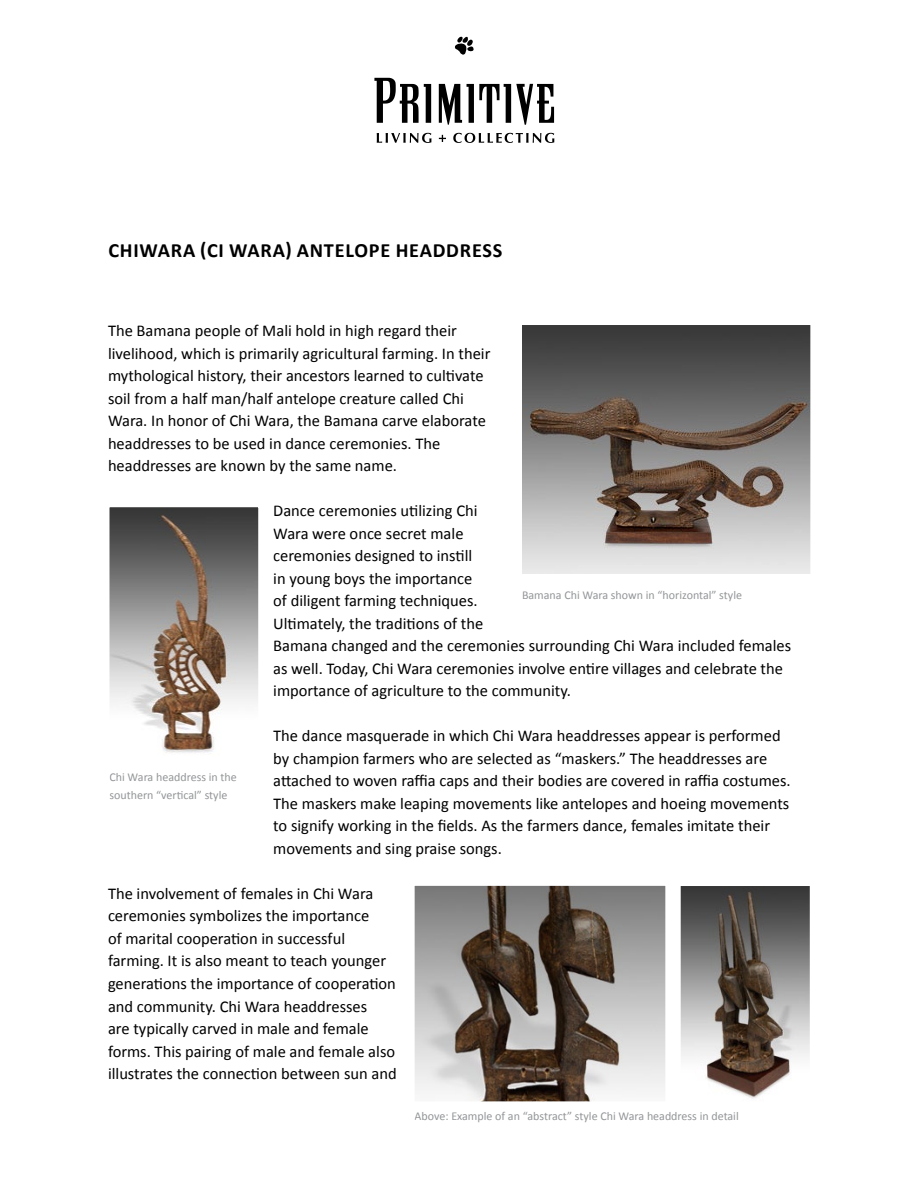
<style>
.page{position:relative;width:918px;height:1188px;background:#fff}
.page>*{position:absolute;margin:0;border:0;box-sizing:border-box;transform-origin:0 0}
.t1{font:700 20.25px "Calibri";letter-spacing:.04em;color:#000}
.t2{font:16.5px/22.5px "Calibri";color:#000}
.t3{font:12px/18px "Calibri";color:#939598}
</style>
<div class="page">
<svg style="left:439px;top:84px;width:115px;height:41px"></svg>
<svg style="left:374px;top:78px;width:57px;height:45px"></svg>
<svg style="left:455px;top:37px;width:19px;height:18px"></svg>
<svg style="left:377px;top:133px;width:55px;height:10px"></svg>
<svg style="left:439px;top:135px;width:7px;height:7px"></svg>
<svg style="left:453px;top:133px;width:101px;height:10px"></svg>
<svg style="left:522px;top:325px;width:289px;height:249px;background:#7f7a76"></svg>
<svg style="left:109px;top:507px;width:150px;height:246px;background:#99928d"></svg>
<svg style="left:680px;top:886px;width:130px;height:213px;background:#847e7a"></svg>
<svg style="left:414px;top:885px;width:252px;height:217px;background:#8b847f"></svg>
<p class="t1" style="left:108px;top:237px;width:396px">CHIWARA (CI WARA) ANTELOPE HEADDRESS</p>
<p class="t2" style="left:108px;top:320px;width:384px">The Bamana people of Mali hold in high regard their livelihood, which is primarily agricultural farming. In their mythological history, their ancestors learned to cultivate soil from a half man/half antelope creature called Chi Wara. In honor of Chi Wara, the Bamana carve elaborate headdresses to be used in dance ceremonies. The headdresses are known by the same name.</p>
<p class="t2" style="left:273px;top:500px;width:520px">Dance ceremonies utilizing Chi<br>Wara were once secret male<br>ceremonies designed to instill<br>in young boys the importance<br>of diligent farming techniques.<br>Ultimately, the traditions of the<br>Bamana changed and the ceremonies surrounding Chi Wara included females as well. Today, Chi Wara ceremonies involve entire villages and celebrate the importance of agriculture to the community.</p>
<p class="t2" style="left:273px;top:725px;width:519px">The dance masquerade in which Chi Wara headdresses appear is performed by champion farmers who are selected as “maskers.” The headdresses are attached to woven raffia caps and their bodies are covered in raffia costumes.<br>The maskers make leaping movements like antelopes and hoeing movements to signify working in the fields. As the farmers dance, females imitate their movements and sing praise songs.</p>
<p class="t2" style="left:108px;top:882px;width:290px">The involvement of females in Chi Wara ceremonies symbolizes the importance<br>of marital cooperation in successful farming. It is also meant to teach younger generations the importance of cooperation and community. Chi Wara headdresses<br>are typically carved in male and female forms. This pairing of male and female also illustrates the connection between sun and</p>
<p class="t3" style="left:522px;top:586px;width:222px">Bamana Chi Wara shown in “horizontal” style</p>
<p class="t3" style="left:110px;top:768px;width:129px">Chi Wara headdress in the southern “vertical” style</p>
<p class="t3" style="left:415px;top:1107px;width:326px">Above: Example of an “abstract” style Chi Wara headdress in detail</p>
</div>
